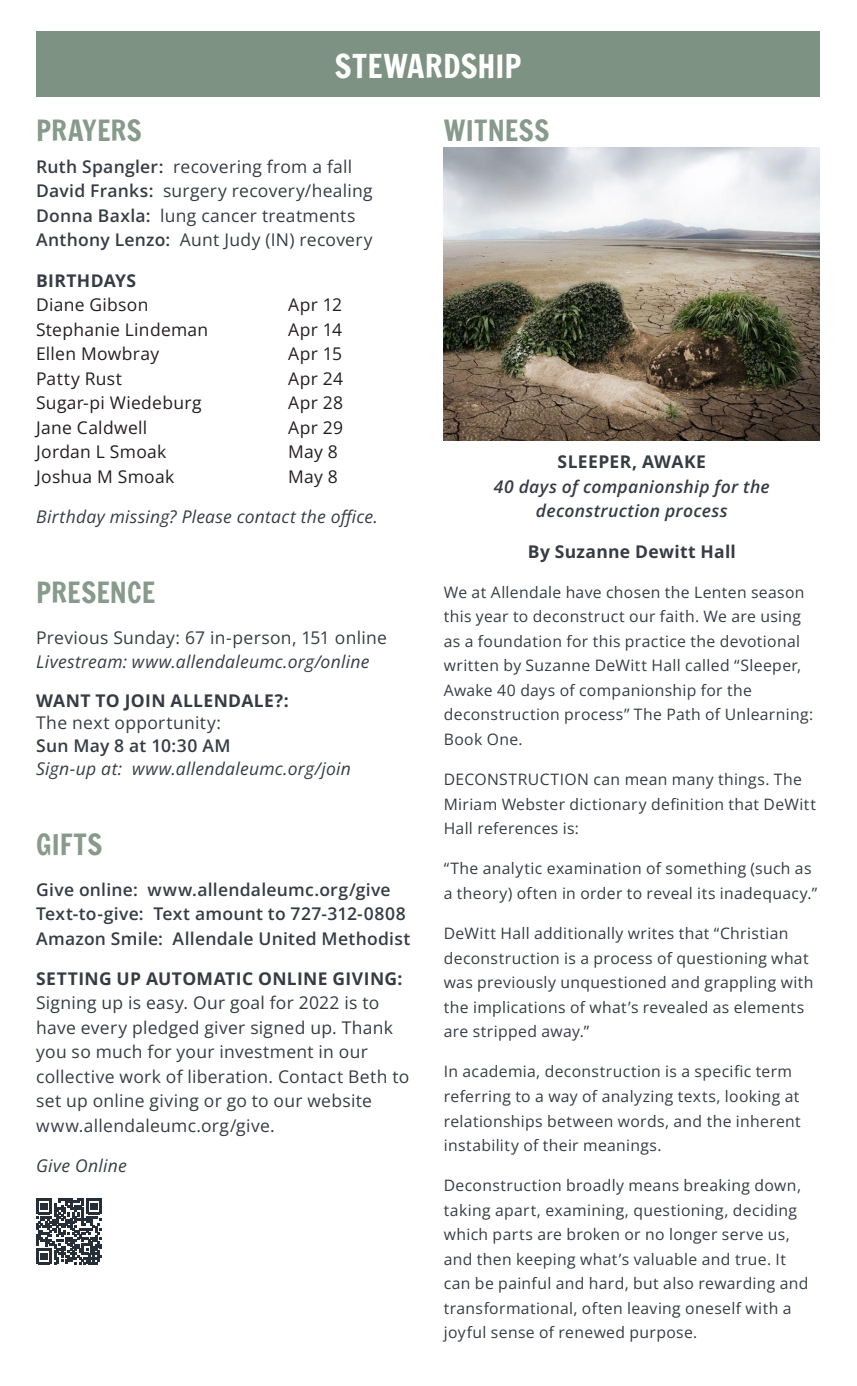
<style>
.page{position:relative;width:857px;height:1386px;background:#fff}
.page>*{position:absolute;margin:0;border:0;box-sizing:border-box;transform-origin:0 0}
.t1{font:31.5px "Francois One";letter-spacing:.005em;color:#fff}
.t2{font:28px "Francois One";letter-spacing:.01em;color:#879a8c}
.t3{font:17.5px/24.5px "Open Sans";letter-spacing:.015em;color:#373c44}
.t4{font:italic 17.5px/22.8px "Open Sans";letter-spacing:.015em;color:#373c44}
.t5{font:17.5px/24.5px "Open Sans";letter-spacing:.015em;color:#231f20}
.t6{font:600 17.5px/24.5px "Open Sans";letter-spacing:.015em;color:#373c44}
.t7{font:italic 600 17.5px/24.5px "Open Sans";letter-spacing:.015em;color:#373c44;text-align:center}
.t8{font:700 17.5px "Open Sans";letter-spacing:.015em;color:#373c44}
.t9{font:15.75px/24.5px "Open Sans";letter-spacing:.02em;color:#373c44}
.s1{font-weight:600}
.s2{font-weight:700;color:#373c44}
.s3{font-style:normal}
.s4{font-weight:700;font-style:normal}
.s5{font-weight:600;font-style:normal}
.s6{font-weight:700}
</style>
<div class="page">
<div style="left:36px;top:32px;width:784px;height:65px;background:#7d9282"></div>
<img style="left:443px;top:147px;width:377px;height:294px">
<svg style="left:36px;top:1198px;width:66px;height:66px"></svg>
<p class="t1" style="left:335px;top:49px;width:188px">STEWARDSHIP</p>
<p class="t2" style="left:36px;top:115px;width:107px">PRAYERS</p>
<p class="t3" style="left:36px;top:154px;width:338px"><span class="s1">Ruth Spangler:</span> recovering from a fall <span class="s1">David Franks:</span> surgery recovery/healing <span class="s1">Donna Baxla:</span> lung cancer treatments <span class="s1">Anthony Lenzo:</span> Aunt Judy (IN) recovery</p>
<p class="t5" style="left:36px;top:268px;width:114px"><span class="s2">BIRTHDAYS<br></span>Diane Gibson</p>
<p class="t5" style="left:288px;top:292px;width:55px">Apr 12</p>
<p class="t5" style="left:36px;top:317px;width:174px">Stephanie Lindeman</p>
<p class="t5" style="left:288px;top:317px;width:56px">Apr 14</p>
<p class="t5" style="left:36px;top:341px;width:124px">Ellen Mowbray</p>
<p class="t5" style="left:288px;top:341px;width:55px">Apr 15</p>
<p class="t5" style="left:36px;top:366px;width:87px">Patty Rust</p>
<p class="t5" style="left:288px;top:366px;width:56px">Apr 24</p>
<p class="t5" style="left:36px;top:390px;width:167px">Sugar-pi Wiedeburg</p>
<p class="t5" style="left:288px;top:390px;width:57px">Apr 28</p>
<p class="t5" style="left:36px;top:415px;width:113px">Jane Caldwell</p>
<p class="t5" style="left:288px;top:415px;width:57px">Apr 29</p>
<p class="t5" style="left:36px;top:439px;width:132px">Jordan L Smoak</p>
<p class="t5" style="left:288px;top:439px;width:51px">May 8</p>
<p class="t5" style="left:36px;top:464px;width:140px">Joshua M Smoak</p>
<p class="t5" style="left:288px;top:464px;width:51px">May 8</p>
<p class="t4" style="left:36px;top:505px;width:343px">Birthday missing? Please contact the office.</p>
<p class="t2" style="left:36px;top:577px;width:121px">PRESENCE</p>
<p class="t4" style="left:36px;top:625px;width:352px;line-height:24.5px"><span class="s3">Previous Sunday: 67 in-person, 151 online<br></span>Livestream: www.allendaleumc.org/online</p>
<p class="t4" style="left:36px;top:688px;width:316px"><span class="s4">WANT TO JOIN ALLENDALE?:<br></span><span class="s3">The next opportunity:<br></span><span class="s5">Sun May 8 at 10:30 AM<br></span>Sign-up at: www.allendaleumc.org/join</p>
<p class="t2" style="left:36px;top:829px;width:68px">GIFTS</p>
<p class="t6" style="left:36px;top:877px;width:376px">Give online: www.allendaleumc.org/give<br>Text-to-give: Text amount to 727-312-0808<br>Amazon Smile: Allendale United Methodist</p>
<p class="t3" style="left:36px;top:966px;width:375px"><span class="s6">SETTING UP AUTOMATIC ONLINE GIVING:<br></span>Signing up is easy. Our goal for 2022 is to have every pledged giver signed up. Thank you so much for your investment in our collective work of liberation. Contact Beth to set up online giving or go to our website www.allendaleumc.org/give.</p>
<p class="t4" style="left:36px;top:1154px;width:92px">Give Online</p>
<p class="t2" style="left:444px;top:115px;width:107px">WITNESS</p>
<p class="t7" style="left:494px;top:449px;width:277px"><span class="s4">SLEEPER, AWAKE<br></span>40 days of companionship for the deconstruction process</p>
<p class="t8" style="left:528px;top:539px;width:210px">By Suzanne Dewitt Hall</p>
<p class="t9" style="left:444px;top:580px;width:371px">We at Allendale have chosen the Lenten season this year to deconstruct our faith. We are using as a foundation for this practice the devotional written by Suzanne DeWitt Hall called “Sleeper, Awake 40 days of companionship for the deconstruction process” The Path of Unlearning:<br>Book One.</p>
<p class="t9" style="left:444px;top:767px;width:374px">DECONSTRUCTION can mean many things. The<br>Miriam Webster dictionary definition that DeWitt<br>Hall references is:</p>
<p class="t9" style="left:444px;top:856px;width:375px">“The analytic examination of something (such as a theory) often in order to reveal its inadequacy.”</p>
<p class="t9" style="left:444px;top:921px;width:371px">DeWitt Hall additionally writes that “Christian deconstruction is a process of questioning what was previously unquestioned and grappling with the implications of what’s revealed as elements are stripped away.”</p>
<p class="t9" style="left:444px;top:1059px;width:359px">In academia, deconstruction is a specific term referring to a way of analyzing texts, looking at relationships between words, and the inherent instability of their meanings.</p>
<p class="t9" style="left:444px;top:1173px;width:366px">Deconstruction broadly means breaking down, taking apart, examining, questioning, deciding which parts are broken or no longer serve us, and then keeping what’s valuable and true. It can be painful and hard, but also rewarding and transformational, often leaving oneself with a joyful sense of renewed purpose.</p>
</div>
